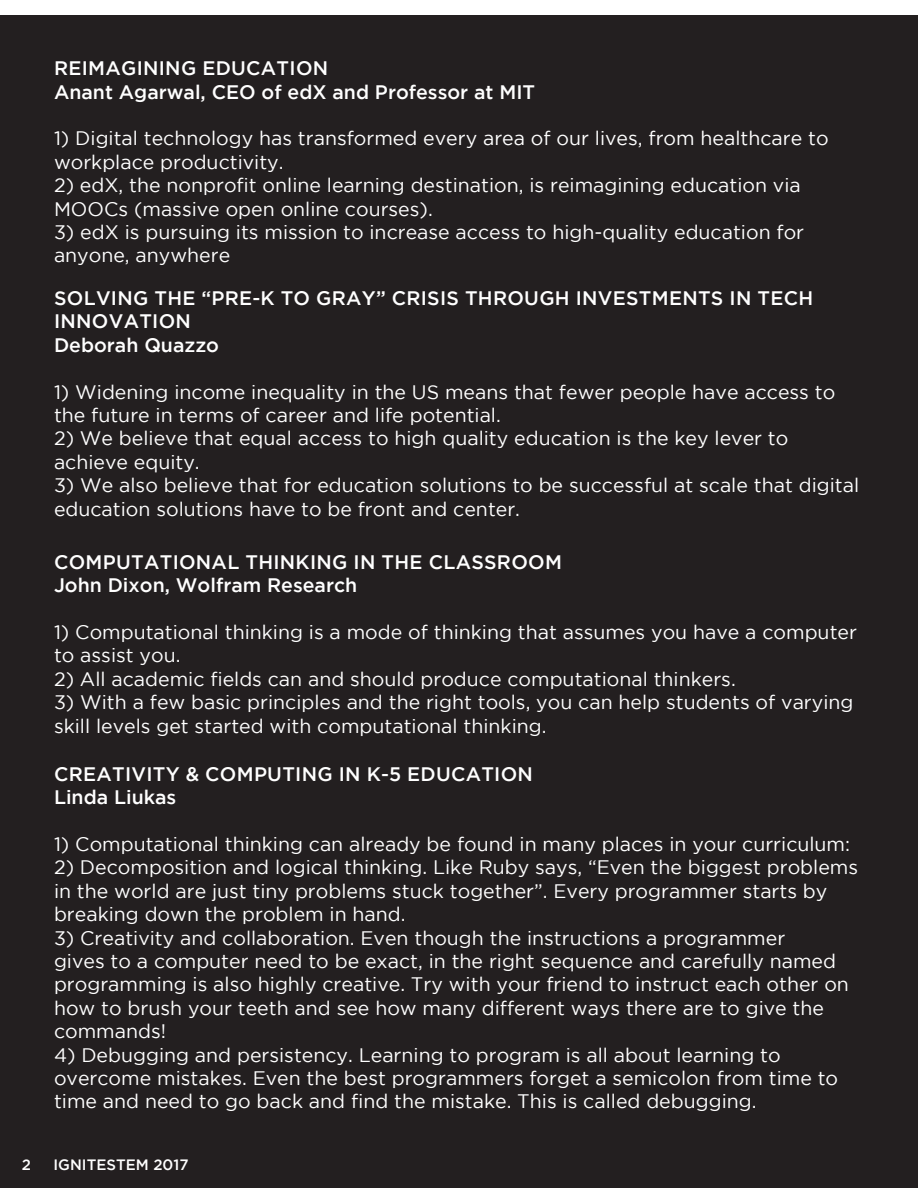
<style>
.page{position:relative;width:918px;height:1188px;background:#fff}
.page>*{position:absolute;margin:0;border:0;box-sizing:border-box;transform-origin:0 0}
.t1{font:19.5px/23.4px "Gotham";color:#fff}
.t2{font:500 19.5px/23.4px "Gotham";letter-spacing:.015em;color:#fff}
.t3{font:500 15px "Gotham";color:#fff}
</style>
<div class="page">
<div style="left:0;top:15px;width:918px;height:1173px;background:#231f20"></div>
<p class="t2" style="left:54px;top:56px;width:276px">REIMAGINING EDUCATION</p>
<p class="t2" style="left:54px;top:80px;width:483px">Anant Agarwal, CEO of edX and Professor at MIT</p>
<p class="t1" style="left:54px;top:126px;width:776px">1) Digital technology has transformed every area of our lives, from healthcare to workplace productivity.</p>
<p class="t1" style="left:54px;top:173px;width:748px">2) edX, the nonprofit online learning destination, is reimagining education via<br>MOOCs (massive open online courses).</p>
<p class="t1" style="left:54px;top:220px;width:752px">3) edX is pursuing its mission to increase access to high-quality education for anyone, anywhere</p>
<p class="t2" style="left:54px;top:286px;width:761px">SOLVING THE “PRE-K TO GRAY” CRISIS THROUGH INVESTMENTS IN TECH<br>INNOVATION</p>
<p class="t2" style="left:54px;top:333px;width:167px">Deborah Quazzo</p>
<p class="t1" style="left:54px;top:380px;width:783px">1) Widening income inequality in the US means that fewer people have access to the future in terms of career and life potential.</p>
<p class="t1" style="left:54px;top:427px;width:736px">2) We believe that equal access to high quality education is the key lever to achieve equity.</p>
<p class="t1" style="left:54px;top:473px;width:807px">3) We also believe that for education solutions to be successful at scale that digital education solutions have to be front and center.</p>
<p class="t2" style="left:54px;top:550px;width:509px">COMPUTATIONAL THINKING IN THE CLASSROOM</p>
<p class="t2" style="left:54px;top:573px;width:305px">John Dixon, Wolfram Research</p>
<p class="t1" style="left:54px;top:620px;width:804px">1) Computational thinking is a mode of thinking that assumes you have a computer to assist you.</p>
<p class="t1" style="left:54px;top:667px;width:683px">2) All academic fields can and should produce computational thinkers.</p>
<p class="t1" style="left:54px;top:690px;width:801px">3) With a few basic principles and the right tools, you can help students of varying skill levels get started with computational thinking.</p>
<p class="t2" style="left:54px;top:762px;width:480px">CREATIVITY &amp; COMPUTING IN K-5 EDUCATION</p>
<p class="t2" style="left:54px;top:785px;width:124px">Linda Liukas</p>
<p class="t1" style="left:54px;top:832px;width:798px">1) Computational thinking can already be found in many places in your curriculum:</p>
<p class="t1" style="left:54px;top:855px;width:806px">2) Decomposition and logical thinking. Like Ruby says, “Even the biggest problems in the world are just tiny problems stuck together”. Every programmer starts by breaking down the problem in hand.</p>
<p class="t1" style="left:54px;top:926px;width:796px">3) Creativity and collaboration. Even though the instructions a programmer<br>gives to a computer need to be exact, in the right sequence and carefully named programming is also highly creative. Try with your friend to instruct each other on how to brush your teeth and see how many different ways there are to give the commands!</p>
<p class="t1" style="left:54px;top:1043px;width:786px">4) Debugging and persistency. Learning to program is all about learning to overcome mistakes. Even the best programmers forget a semicolon from time to time and need to go back and find the mistake. This is called debugging.</p>
<p class="t3" style="left:22px;top:1156px;width:11px">2</p>
<p class="t3" style="left:54px;top:1156px;width:136px">IGNITESTEM 2017</p>
</div>
